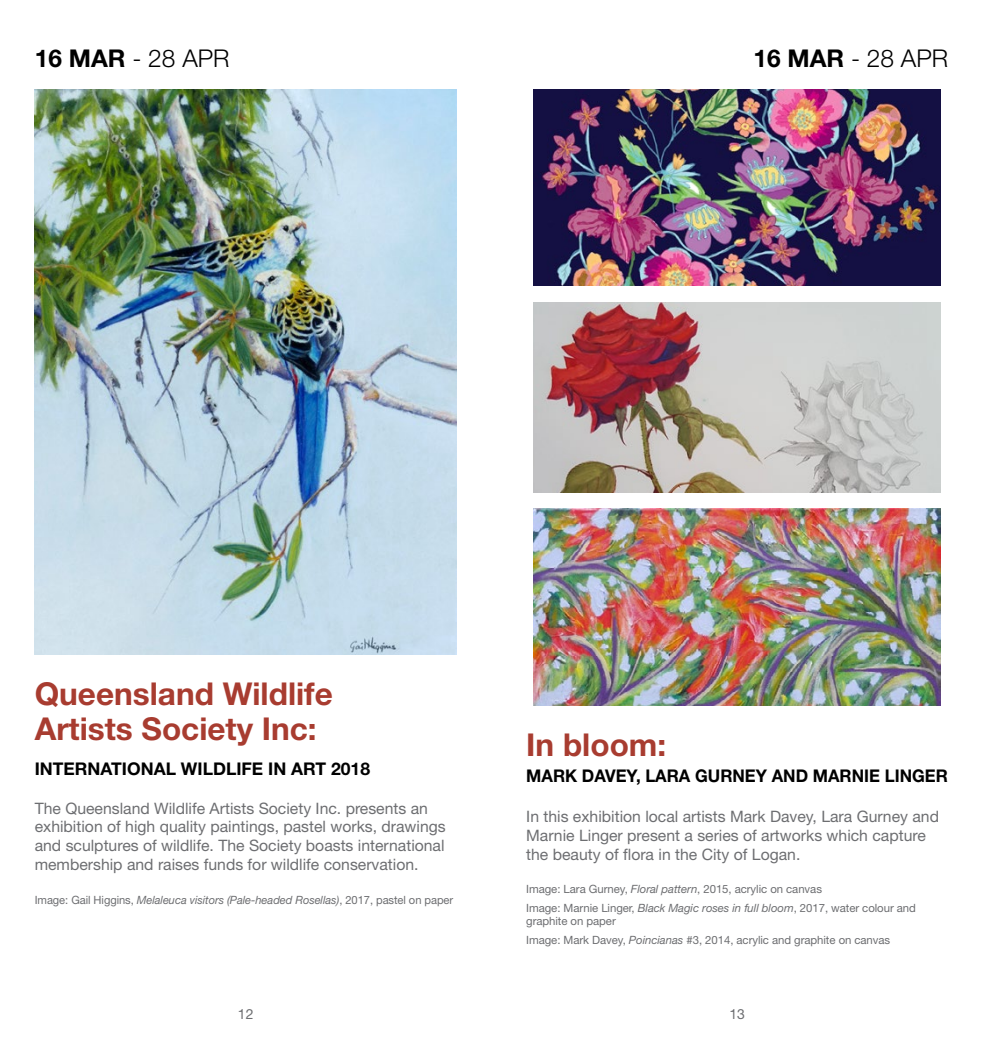
<style>
.page{position:relative;width:983px;height:1042px;background:#fff}
.page>*{position:absolute;margin:0;border:0;box-sizing:border-box;transform-origin:0 0}
.t1{font:700 31.5px/35px "Helvetica Neue LT Std";color:#a83c30}
.t2{font:300 24.5px "Helvetica Neue LT Std";color:#000}
.t3{font:700 17.5px "Helvetica Neue LT Std";color:#000;scale:.96 1}
.t4{font:700 17.5px "Helvetica Neue LT Std";color:#000}
.t5{font:15.75px/18.9px "Helvetica Neue LT Std";color:#6d6e71}
.t6{font:14px "Helvetica Neue LT Std";color:#6d6e71}
.t7{font:11.38px/18.6px "Helvetica Neue LT Std";letter-spacing:-.005em;color:#6d6e71}
.t8{font:italic 11.38px "Helvetica Neue LT Std";letter-spacing:-.005em;color:#6d6e71}
.s1{font-weight:700}
.s2{font-style:normal}
.s3{font-style:italic}
</style>
<div class="page">
<img style="left:35px;top:89px;width:421px;height:566px">
<img style="left:533px;top:89px;width:407px;height:197px">
<img style="left:533px;top:303px;width:407px;height:189px">
<img style="left:533px;top:509px;width:407px;height:196px">
<h2 class="t2" style="left:35px;top:43px;width:196px"><span class="s1">16 MAR</span> - 28 APR</h2>
<p class="t2" style="left:753px;top:43px;width:196px"><span class="s1">16 MAR</span> - 28 APR</p>
<h3 class="t1" style="left:35px;top:675px;width:299px">Queensland Wildlife<br>Artists Society Inc:</h3>
<h3 class="t4" style="left:35px;top:758px;width:337px">INTERNATIONAL WILDLIFE IN ART 2018</h3>
<p class="t5" style="left:35px;top:798px;width:412px">The Queensland Wildlife Artists Society Inc. presents an exhibition of high quality paintings, pastel works, drawings and sculptures of wildlife. The Society boasts international membership and raises funds for wildlife conservation.</p>
<p class="t8" style="left:35px;top:893px;width:420px"><span class="s2">Image: Gail Higgins,</span> Melaleuca visitors (Pale-headed Rosellas)<span class="s2">, 2017, pastel on paper</span></p>
<h3 class="t1" style="left:526px;top:726px;width:141px">In bloom:</h3>
<h3 class="t3" style="left:526px;top:765px;width:440px">MARK DAVEY, LARA GURNEY AND MARNIE LINGER</h3>
<p class="t5" style="left:526px;top:806px;width:414px">In this exhibition local artists Mark Davey, Lara Gurney and<br>Marnie Linger present a series of artworks which capture the beauty of flora in the City of Logan.</p>
<p class="t7" style="left:526px;top:879px;width:391px">Image: Lara Gurney, <span class="s3">Floral pattern</span>, 2015, acrylic on canvas<br>Image: Marnie Linger, <span class="s3">Black Magic roses in full bloom</span>, 2017, water colour and</p>
<p class="t7" style="left:526px;top:912px;width:365px">graphite on paper<br>Image: Mark Davey, <span class="s3">Poincianas</span> #3, 2014, acrylic and graphite on canvas</p>
<p class="t6" style="left:238px;top:1005px;width:17px">12</p>
<p class="t6" style="left:729px;top:1005px;width:17px">13</p>
</div>
